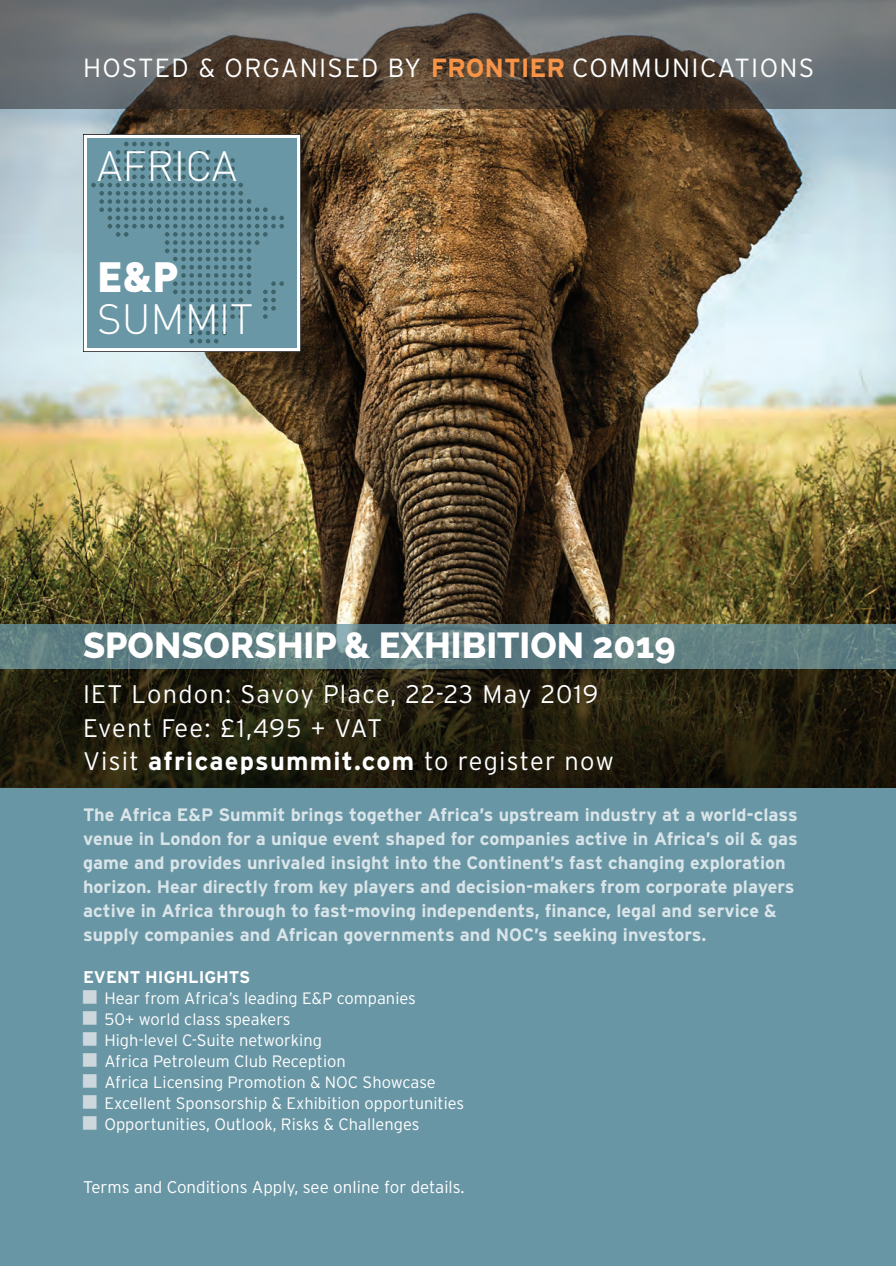
<style>
.page{position:relative;width:896px;height:1266px;background:#fff}
.page>*{position:absolute;margin:0;border:0;box-sizing:border-box;transform-origin:0 0}
.t1{font:300 41.85px "DIN";color:#fff}
.t2{font:900 41.85px "DIN";color:#fff}
.t3{font:800 36px "Raleway";color:#fff}
.t4{font:300 26.25px "Interstate";letter-spacing:.05em;color:#fff}
.t5{font:300 25.35px/33.9px "Interstate";letter-spacing:.045em;color:#fff}
.t6{font:700 18px/24px "Interstate";color:rgb(255 255 255/.75)}
.t7{font:300 16.95px "Interstate";color:#fff}
.t8{font:700 16.95px "Interstate";color:#fff}
.t9{font:300 16.5px/21px "Interstate";color:#fff}
.s1{font-weight:700;color:#f79447}
.s2{font-weight:700}
</style>
<div class="page">
<div style="left:0;top:0;width:895px;height:1266px;background:#6996a5"></div>
<img style="left:0;top:109px;width:895px;height:515px">
<div style="left:0;top:669px;width:895px;height:118px;background:#040503;opacity:.5"></div>
<div style="left:0;top:624px;width:895px;height:45px;background:#6996a5;opacity:.75"></div>
<div style="left:0;top:0;width:895px;height:109px;background:#231f20;opacity:.5"></div>
<div style="left:83px;top:134px;width:217px;height:218px;background:#fff"></div>
<div style="left:83px;top:134px;width:218px;height:218px;border:1px solid #231f20"></div>
<div style="left:87px;top:138px;width:210px;height:210px;background:#6a97a6"></div>
<svg style="left:91px;top:142px;width:193px;height:201px"></svg>
<h3 class="t4" style="left:83px;top:53px;width:732px">HOSTED &amp; ORGANISED BY <span class="s1">FRONTIER</span> COMMUNICATIONS</h3>
<h1 class="t1" style="left:97px;top:142px;width:141px">AFRICA</h1>
<h1 class="t2" style="left:97px;top:253px;width:83px">E&amp;P</h1>
<h1 class="t1" style="left:97px;top:295px;width:157px">SUMMIT</h1>
<h2 class="t3" style="left:83px;top:625px;width:594px">SPONSORSHIP &amp; EXHIBITION 2019</h2>
<h3 class="t5" style="left:83px;top:677px;width:532px">IET London: Savoy Place, 22-23 May 2019<br>Event Fee: £1,495 + VAT<br>Visit <span class="s2">africaepsummit.com</span> to register now</h3>
<p class="t6" style="left:83px;top:803px;width:716px">The Africa E&amp;P Summit brings together Africa’s upstream industry at a world-class venue in London for a unique event shaped for companies active in Africa’s oil &amp; gas game and provides unrivaled insight into the Continent’s fast changing exploration horizon. Hear directly from key players and decision-makers from corporate players active in Africa through to fast-moving independents, finance, legal and service &amp; supply companies and African governments and NOC’s seeking investors.</p>
<p class="t8" style="left:83px;top:968px;width:169px">EVENT HIGHLIGHTS</p>
<p class="t9" style="left:104px;top:988px;width:361px">Hear from Africa’s leading E&amp;P companies<br>50+ world class speakers<br>High-level C-Suite networking<br>Africa Petroleum Club Reception<br>Africa Licensing Promotion &amp; NOC Showcase Excellent Sponsorship &amp; Exhibition opportunities Opportunities, Outlook, Risks &amp; Challenges</p>
<p class="t7" style="left:83px;top:1178px;width:383px">Terms and Conditions Apply, see online for details.</p>
</div>
